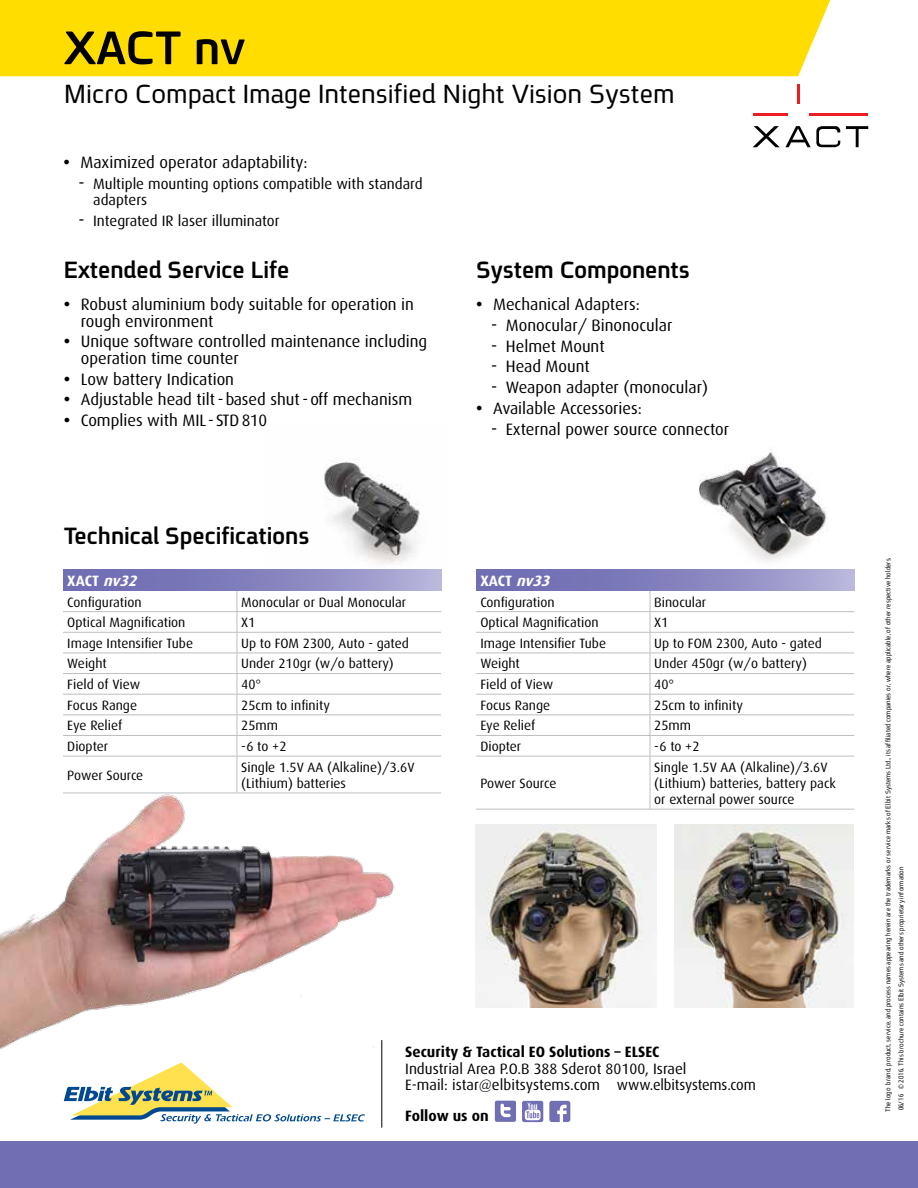
<style>
.page{position:relative;width:918px;height:1188px;background:#fff}
.page>*{position:absolute;margin:0;border:0;box-sizing:border-box;transform-origin:0 0}
.t1{font:51px "En Spoiler B";color:#000}
.t2{font:28.5px "En Spoiler";color:#000}
.t3{font:25.5px "En Spoiler B";color:#000}
.t4{font:18px "Dax";color:#000}
.t5{font:16.5px/20.7px "Dax";color:#000}
.t6{font:700 16.5px "Dax";color:#000}
.t7{font:15px/20.7px "Dax";color:#000}
.t8{font:700 15px "Dax";color:#000}
.t9{font:700 15px "Dax";color:#fff}
.t10{font:italic 700 15px "Dax";color:#fff}
.t11{font:13.5px/16.2px "Dax";color:#000}
.t12{font:7.5px/13px "Fb Spoiler Eng";letter-spacing:.01em;color:#000;scale:.9 1}
.s1{font-style:italic}
</style>
<div class="page">
<div style="left:0;top:0;width:830px;height:76px;background:#fd0"></div>
<div style="left:0;top:1141px;width:918px;height:47px;background:#716fb4"></div>
<svg style="left:753px;top:126px;width:87px;height:21px"></svg>
<svg style="left:846px;top:126px;width:22px;height:21px"></svg>
<hr style="left:753px;top:113px;width:35px;height:3px;background:#ed1d24">
<hr style="left:797px;top:84px;width:3px;height:20px;background:#ed1d24">
<hr style="left:809px;top:113px;width:59px;height:3px;background:#ed1d24">
<img style="left:324px;top:458px;width:118px;height:121px">
<img style="left:699px;top:449px;width:156px;height:142px">
<div style="left:63px;top:569px;width:378px;height:22px;background:linear-gradient(to right,#6462ac,#adaad5)"></div>
<hr style="left:63px;top:611px;width:174px;height:1px;background:#bcbec0">
<hr style="left:237px;top:611px;width:204px;height:1px;background:#bcbec0">
<hr style="left:63px;top:632px;width:174px;height:1px;background:#bcbec0">
<hr style="left:237px;top:632px;width:204px;height:1px;background:#bcbec0">
<hr style="left:63px;top:653px;width:174px;height:1px;background:#bcbec0">
<hr style="left:237px;top:653px;width:204px;height:1px;background:#bcbec0">
<hr style="left:63px;top:673px;width:174px;height:1px;background:#bcbec0">
<hr style="left:237px;top:673px;width:204px;height:1px;background:#bcbec0">
<hr style="left:63px;top:694px;width:174px;height:1px;background:#bcbec0">
<hr style="left:237px;top:694px;width:204px;height:1px;background:#bcbec0">
<hr style="left:63px;top:714px;width:174px;height:1px;background:#bcbec0">
<hr style="left:237px;top:714px;width:204px;height:1px;background:#bcbec0">
<hr style="left:63px;top:735px;width:174px;height:1px;background:#bcbec0">
<hr style="left:237px;top:735px;width:204px;height:1px;background:#bcbec0">
<svg style="left:237px;top:591px;width:1px;height:165px"></svg>
<hr style="left:237px;top:756px;width:1px;height:37px;background:#bcbec0">
<hr style="left:63px;top:756px;width:174px;height:1px;background:#bcbec0">
<hr style="left:237px;top:756px;width:204px;height:1px;background:#bcbec0">
<hr style="left:237px;top:793px;width:204px;height:1px;background:#bcbec0">
<div style="left:476px;top:569px;width:378px;height:22px;background:linear-gradient(to right,#6462ac,#adaad5)"></div>
<hr style="left:476px;top:611px;width:174px;height:1px;background:#bcbec0">
<hr style="left:650px;top:611px;width:204px;height:1px;background:#bcbec0">
<hr style="left:476px;top:632px;width:174px;height:1px;background:#bcbec0">
<hr style="left:650px;top:632px;width:204px;height:1px;background:#bcbec0">
<hr style="left:476px;top:653px;width:174px;height:1px;background:#bcbec0">
<hr style="left:650px;top:653px;width:204px;height:1px;background:#bcbec0">
<hr style="left:476px;top:673px;width:174px;height:1px;background:#bcbec0">
<hr style="left:650px;top:673px;width:204px;height:1px;background:#bcbec0">
<hr style="left:476px;top:694px;width:174px;height:1px;background:#bcbec0">
<hr style="left:650px;top:694px;width:204px;height:1px;background:#bcbec0">
<hr style="left:476px;top:714px;width:174px;height:1px;background:#bcbec0">
<hr style="left:650px;top:714px;width:204px;height:1px;background:#bcbec0">
<hr style="left:476px;top:735px;width:174px;height:1px;background:#bcbec0">
<hr style="left:650px;top:735px;width:204px;height:1px;background:#bcbec0">
<svg style="left:650px;top:591px;width:1px;height:165px"></svg>
<hr style="left:650px;top:756px;width:1px;height:53px;background:#bcbec0">
<hr style="left:476px;top:756px;width:174px;height:1px;background:#bcbec0">
<hr style="left:650px;top:756px;width:204px;height:1px;background:#bcbec0">
<hr style="left:476px;top:809px;width:174px;height:1px;background:#bcbec0">
<hr style="left:650px;top:809px;width:204px;height:1px;background:#bcbec0">
<img style="left:0;top:761px;width:420px;height:319px">
<img style="left:476px;top:824px;width:180px;height:184px">
<img style="left:675px;top:824px;width:179px;height:184px">
<hr style="left:381px;top:1040px;width:1px;height:88px;background:#000">
<svg style="left:522px;top:1101px;width:21px;height:21px"></svg>
<svg style="left:495px;top:1101px;width:21px;height:21px"></svg>
<svg style="left:64px;top:1062px;width:301px;height:62px"></svg>
<svg style="left:549px;top:1101px;width:21px;height:21px"></svg>
<h1 class="t1" style="left:64px;top:11px;width:183px">XACT nv</h1>
<h2 class="t2" style="left:64px;top:73px;width:612px">Micro Compact Image Intensified Night Vision System</h2>
<p class="t6" style="left:63px;top:153px;width:8px">•</p>
<p class="t5" style="left:80px;top:152px;width:229px">Maximized operator adaptability:</p>
<h3 class="t4" style="left:78px;top:173px;width:8px">-</h3>
<h3 class="t4" style="left:78px;top:210px;width:8px">-</h3>
<p class="t7" style="left:93px;top:173px;width:331px">Multiple mounting options compatible with standard</p>
<p class="t7" style="left:93px;top:190px;width:188px">adapters<br>Integrated IR laser illuminator</p>
<h3 class="t3" style="left:64px;top:251px;width:227px">Extended Service Life</h3>
<p class="t5" style="left:81px;top:294px;width:335px">Robust aluminium body suitable for operation in</p>
<p class="t6" style="left:64px;top:295px;width:8px">•</p>
<p class="t5" style="left:81px;top:311px;width:348px">rough environment<br>Unique software controlled maintenance including</p>
<p class="t6" style="left:64px;top:332px;width:8px">•</p>
<p class="t5" style="left:81px;top:348px;width:160px">operation time counter<br>Low battery Indication</p>
<p class="t6" style="left:64px;top:370px;width:8px">•</p>
<p class="t6" style="left:64px;top:390px;width:8px">•</p>
<p class="t6" style="left:64px;top:411px;width:8px">•</p>
<p class="t5" style="left:81px;top:390px;width:333px">Adjustable head tilt - based shut - off mechanism</p>
<p class="t5" style="left:81px;top:410px;width:188px">Complies with MIL- STD 810</p>
<h3 class="t3" style="left:64px;top:518px;width:247px">Technical Specifications</h3>
<p class="t10" style="left:119px;top:572px;width:23px">32</p>
<p class="t9" style="left:67px;top:572px;width:58px">XACT <span class="s1">nv</span></p>
<p class="t11" style="left:67px;top:594px;width:76px">Configuration</p>
<p class="t11" style="left:241px;top:594px;width:167px">Monocular or Dual Monocular</p>
<p class="t11" style="left:67px;top:615px;width:120px">Optical Magnification</p>
<p class="t11" style="left:241px;top:615px;width:16px">1X</p>
<p class="t11" style="left:67px;top:635px;width:127px">Image Intensifier Tube</p>
<p class="t11" style="left:241px;top:635px;width:169px">Up to FOM 2300, Auto - gated</p>
<p class="t11" style="left:67px;top:656px;width:41px">Weight</p>
<p class="t11" style="left:241px;top:656px;width:154px">Under 210gr (w o/ battery(</p>
<p class="t11" style="left:67px;top:676px;width:74px">Field of View</p>
<p class="t11" style="left:241px;top:676px;width:21px">40°</p>
<p class="t11" style="left:67px;top:697px;width:71px">Focus Range</p>
<p class="t11" style="left:241px;top:697px;width:90px">25cm to infinity</p>
<p class="t11" style="left:67px;top:718px;width:56px">Eye Relief</p>
<p class="t11" style="left:241px;top:718px;width:38px">25mm</p>
<p class="t11" style="left:67px;top:738px;width:42px">Diopter</p>
<p class="t11" style="left:241px;top:738px;width:47px">-6 to +2</p>
<p class="t11" style="left:67px;top:767px;width:78px">Power Source</p>
<p class="t11" style="left:241px;top:759px;width:175px">Single 1.5V AA (Alkaline)/3.6V</p>
<p class="t11" style="left:241px;top:775px;width:106px">(Lithium) batteries</p>
<h3 class="t3" style="left:476px;top:251px;width:215px">System Components</h3>
<p class="t5" style="left:493px;top:294px;width:148px">Mechanical Adapters:</p>
<p class="t6" style="left:476px;top:295px;width:8px">•</p>
<p class="t6" style="left:476px;top:399px;width:8px">•</p>
<h3 class="t4" style="left:491px;top:315px;width:8px">-</h3>
<h3 class="t4" style="left:491px;top:336px;width:8px">-</h3>
<h3 class="t4" style="left:491px;top:356px;width:8px">-</h3>
<p class="t5" style="left:506px;top:315px;width:168px">Monocular/ Binonocular</p>
<p class="t5" style="left:506px;top:336px;width:100px">Helmet Mount</p>
<p class="t5" style="left:506px;top:357px;width:85px">Head Mount</p>
<p class="t5" style="left:506px;top:377px;width:204px">Weapon adapter (monocular(</p>
<h3 class="t4" style="left:491px;top:377px;width:8px">-</h3>
<p class="t5" style="left:493px;top:398px;width:150px">Available Accessories:</p>
<h3 class="t4" style="left:491px;top:419px;width:8px">-</h3>
<p class="t5" style="left:506px;top:419px;width:225px">External power source connector</p>
<p class="t9" style="left:480px;top:572px;width:58px">XACT <span class="s1">nv</span></p>
<p class="t10" style="left:532px;top:572px;width:23px">33</p>
<p class="t11" style="left:480px;top:594px;width:76px">Configuration</p>
<p class="t11" style="left:654px;top:594px;width:53px">Binocular</p>
<p class="t11" style="left:480px;top:615px;width:120px">Optical Magnification</p>
<p class="t11" style="left:654px;top:615px;width:16px">1X</p>
<p class="t11" style="left:480px;top:635px;width:127px">Image Intensifier Tube</p>
<p class="t11" style="left:654px;top:635px;width:169px">Up to FOM 2300, Auto - gated</p>
<p class="t11" style="left:480px;top:656px;width:41px">Weight</p>
<p class="t11" style="left:654px;top:656px;width:154px">Under 450gr (w o/ battery(</p>
<p class="t11" style="left:480px;top:676px;width:74px">Field of View</p>
<p class="t11" style="left:654px;top:676px;width:21px">40°</p>
<p class="t11" style="left:480px;top:697px;width:71px">Focus Range</p>
<p class="t11" style="left:654px;top:697px;width:90px">25cm to infinity</p>
<p class="t11" style="left:480px;top:718px;width:56px">Eye Relief</p>
<p class="t11" style="left:654px;top:718px;width:38px">25mm</p>
<p class="t11" style="left:480px;top:738px;width:42px">Diopter</p>
<p class="t11" style="left:480px;top:775px;width:78px">Power Source</p>
<p class="t11" style="left:654px;top:738px;width:47px">-6 to +2</p>
<p class="t11" style="left:654px;top:759px;width:183px">Single 1.5V AA (Alkaline)/3.6V (Lithium) batteries, battery pack or external power source</p>
<p class="t8" style="left:405px;top:1044px;width:256px">Security &amp; Tactical EO Solutions – ELSEC</p>
<p class="t7" style="left:617px;top:1060px;width:141px;line-height:16.5px;text-indent:-212px">Industrial Area B.O. P 388 Sderot 80100, Israel www.elbitsystems.com</p>
<p class="t7" style="left:405px;top:1075px;width:196px">-E mail: istar@elbitsystems.com</p>
<p class="t8" style="left:405px;top:1107px;width:85px">Follow us on</p>
<p class="t12" style="left:882px;top:1085px;width:587px;rotate:-90deg">brand, product, service, and process names appearing herein are the trademarks or service marks of Elbit Systems Ltd., its affiliated companies or, where applicable, of other respective holders.</p>
<p class="t12" style="left:882px;top:1089px;width:249px;text-indent:-23px;rotate:-90deg">The logo<br>© 2016. This brochure contains Elbit Systems and others proprietary information</p>
<p class="t12" style="left:895px;top:1110px;width:20px;rotate:-90deg">06/16</p>
</div>
